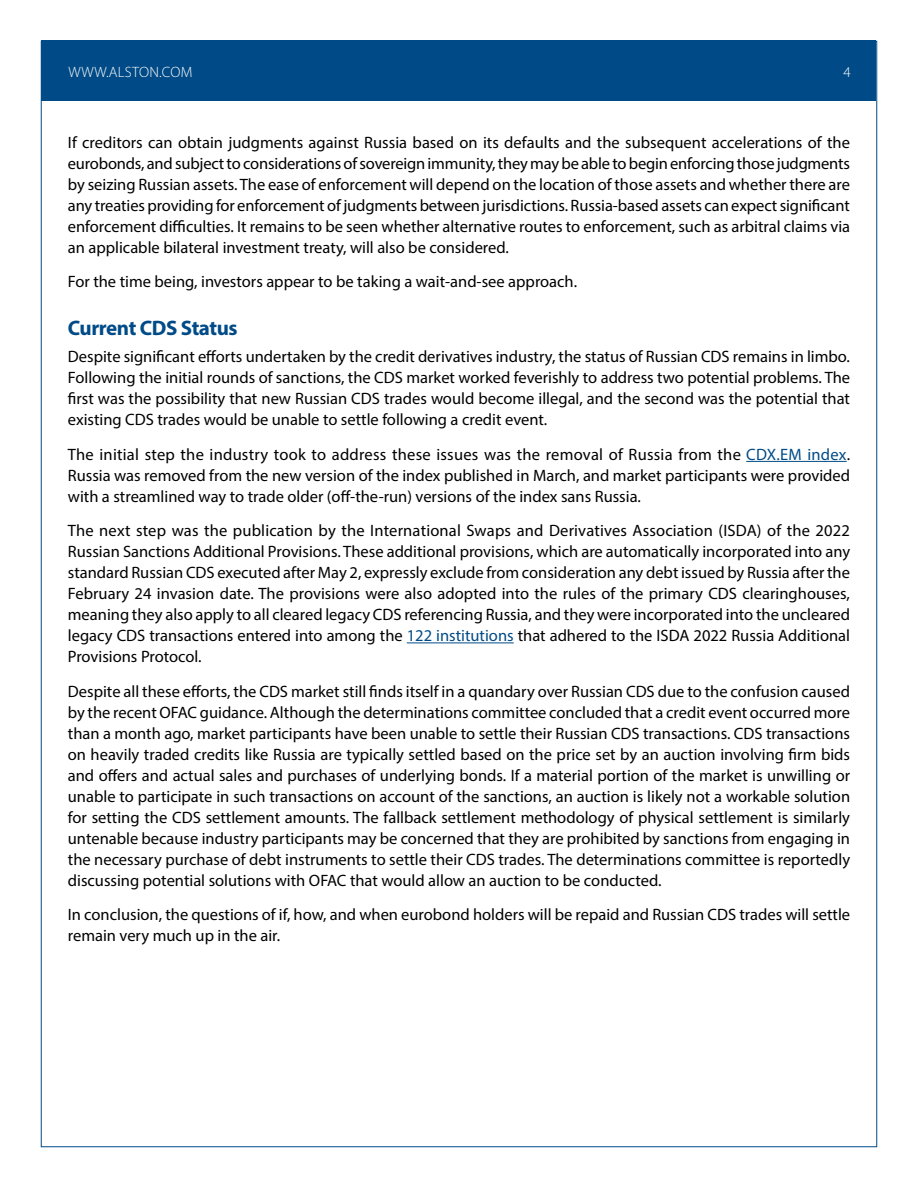
<style>
.page{position:relative;width:918px;height:1188px;background:#fff}
.page>*{position:absolute;margin:0;border:0;box-sizing:border-box;transform-origin:0 0}
.t1{font:700 21px "Myriad Pro";letter-spacing:-.02em;color:#004b87}
.t2{font:16.5px/21px "Myriad Pro";color:#000;text-align:justify}
.t3{font:300 15px "Myriad Pro";letter-spacing:.02em;color:#fff}
.s1{color:#004b87}
</style>
<div class="page">
<div style="left:42px;top:40px;width:834px;height:61px;background:#004b87"></div>
<hr style="left:746px;top:461px;width:101px;height:1px;background:#004b87">
<hr style="left:407px;top:642px;width:107px;height:1px;background:#004b87">
<p class="t3" style="left:68px;top:63px;width:126px">WWW.ALSTON.COM</p>
<p class="t3" style="left:843px;top:63px;width:9px">4</p>
<p class="t2" style="left:68px;top:131px;width:784px">If creditors can obtain judgments against Russia based on its defaults and the subsequent accelerations of the eurobonds, and subject to considerations of sovereign immunity, they may be able to begin enforcing those judgments by seizing Russian assets. The ease of enforcement will depend on the location of those assets and whether there are any treaties providing for enforcement of judgments between jurisdictions. Russia-based assets can expect significant enforcement difficulties. It remains to be seen whether alternative routes to enforcement, such as arbitral claims via an applicable bilateral investment treaty, will also be considered.</p>
<p class="t2" style="left:68px;top:271px;width:511px">For the time being, investors appear to be taking a wait-and-see approach.</p>
<p class="t1" style="left:68px;top:314px;width:171px">Current CDS Status</p>
<p class="t2" style="left:68px;top:346px;width:784px">Despite significant efforts undertaken by the credit derivatives industry, the status of Russian CDS remains in limbo.<br>Following the initial rounds of sanctions, the CDS market worked feverishly to address two potential problems. The first was the possibility that new Russian CDS trades would become illegal, and the second was the potential that existing CDS trades would be unable to settle following a credit event.</p>
<p class="t2" style="left:68px;top:443px;width:784px">The initial step the industry took to address these issues was the removal of Russia from the <span class="s1">CDX.EM index</span>.<br>Russia was removed from the new version of the index published in March, and market participants were provided with a streamlined way to trade older (off-the-run) versions of the index sans Russia.</p>
<p class="t2" style="left:68px;top:520px;width:784px">The next step was the publication by the International Swaps and Derivatives Association (ISDA) of the 2022<br>Russian Sanctions Additional Provisions. These additional provisions, which are automatically incorporated into any standard Russian CDS executed after May 2, expressly exclude from consideration any debt issued by Russia after the February 24 invasion date. The provisions were also adopted into the rules of the primary CDS clearinghouses, meaning they also apply to all cleared legacy CDS referencing Russia, and they were incorporated into the uncleared legacy CDS transactions entered into among the <span class="s1">122 institutions</span> that adhered to the ISDA 2022 Russia Additional Provisions Protocol.</p>
<p class="t2" style="left:68px;top:681px;width:784px">Despite all these efforts, the CDS market still finds itself in a quandary over Russian CDS due to the confusion caused by the recent OFAC guidance. Although the determinations committee concluded that a credit event occurred more than a month ago, market participants have been unable to settle their Russian CDS transactions. CDS transactions on heavily traded credits like Russia are typically settled based on the price set by an auction involving firm bids and offers and actual sales and purchases of underlying bonds. If a material portion of the market is unwilling or unable to participate in such transactions on account of the sanctions, an auction is likely not a workable solution for setting the CDS settlement amounts. The fallback settlement methodology of physical settlement is similarly untenable because industry participants may be concerned that they are prohibited by sanctions from engaging in the necessary purchase of debt instruments to settle their CDS trades. The determinations committee is reportedly discussing potential solutions with OFAC that would allow an auction to be conducted.</p>
<p class="t2" style="left:68px;top:904px;width:784px">In conclusion, the questions of if, how, and when eurobond holders will be repaid and Russian CDS trades will settle remain very much up in the air.</p>
</div>
